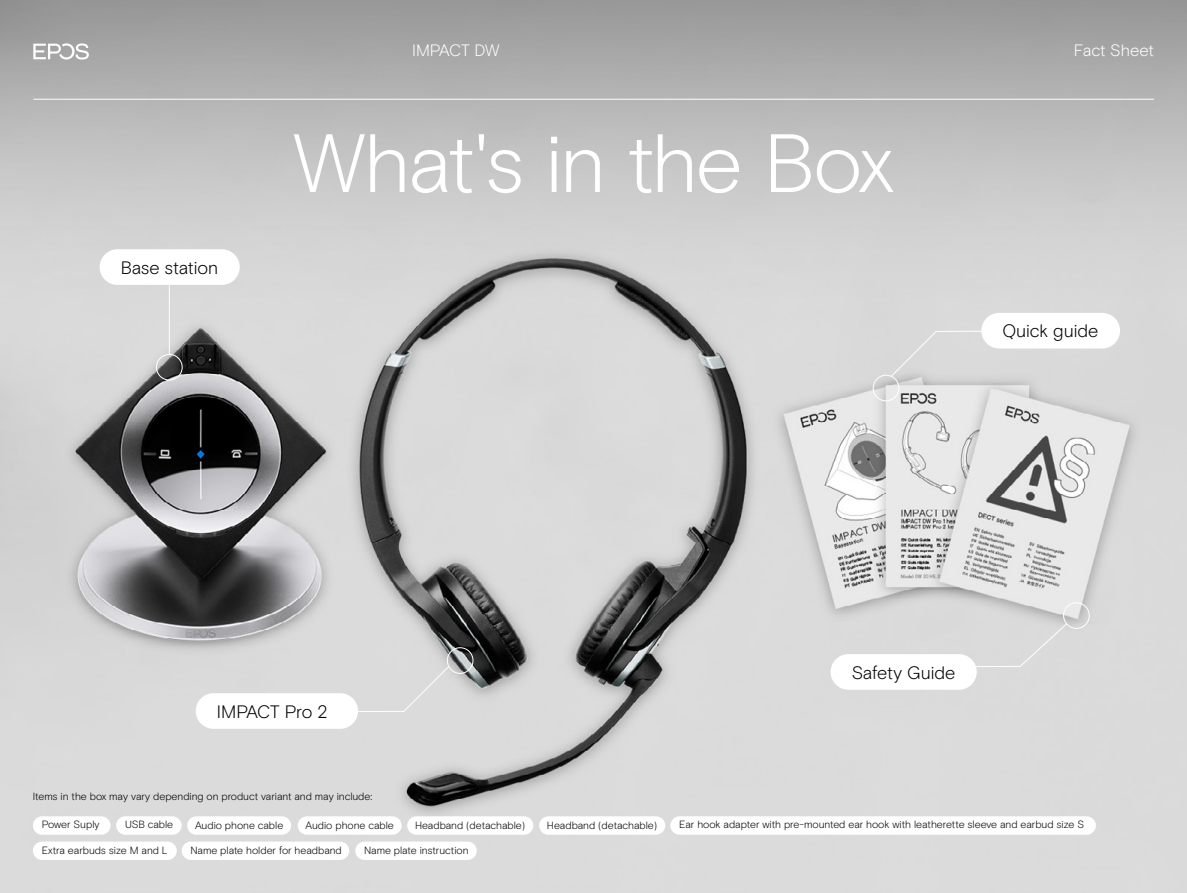
<style>
.page{position:relative;width:1187px;height:893px;background:#fff}
.page>*{position:absolute;margin:0;border:0;box-sizing:border-box;transform-origin:0 0}
.t1{font:300 82.5px "EPOS Basis";letter-spacing:-.035em;color:#fff}
.t2{font:300 18px "EPOS Basis";letter-spacing:-.005em;color:#000}
.t3{font:300 18px "EPOS Basis";letter-spacing:-.025em;color:#000}
.t4{font:300 16.5px "EPOS Basis";letter-spacing:-.01em;color:#fff}
.t5{font:300 10.5px "EPOS Basis";letter-spacing:-.005em;color:#000}
</style>
<div class="page">
<img style="left:0;top:0;width:1186px;height:893px">
<hr style="left:33px;top:99px;width:1120px;height:1px;background:#fff">
<svg style="left:33px;top:43px;width:56px;height:17px"></svg>
<div style="left:100px;top:249px;width:140px;height:36px;background:#fff;border-radius:18px"></div>
<div style="left:447px;top:647px;width:26px;height:27px;border:1px solid #fff;border-radius:50%"></div>
<div style="left:872px;top:375px;width:27px;height:26px;border:1px solid #fff;border-radius:50%"></div>
<div style="left:156px;top:354px;width:26px;height:26px;border:1px solid #fff;border-radius:50%"></div>
<div style="left:327px;top:665px;width:123px;height:47px;background:#dbdbdb"></div>
<div style="left:943px;top:623px;width:124px;height:44px;background:#dbdbdb"></div>
<div style="left:890px;top:330px;width:122px;height:47px;background:#dadada"></div>
<hr style="left:169px;top:278px;width:1px;height:76px;background:#fff">
<div style="left:830px;top:654px;width:146px;height:36px;background:#fff;border-radius:18px"></div>
<div style="left:1063px;top:602px;width:26px;height:27px;border:1px solid #fff;border-radius:50%"></div>
<div style="left:981px;top:313px;width:138px;height:35px;background:#fff;border-radius:18px"></div>
<div style="left:196px;top:693px;width:162px;height:36px;background:#fff;border-radius:18px"></div>
<div style="left:33px;top:816px;width:78px;height:19px;background:#fff;border-radius:9px"></div>
<div style="left:33px;top:841px;width:144px;height:19px;background:#fff;border-radius:9px"></div>
<div style="left:182px;top:841px;width:167px;height:19px;background:#fff;border-radius:9px"></div>
<div style="left:355px;top:841px;width:122px;height:19px;background:#fff;border-radius:9px"></div>
<div style="left:670px;top:816px;width:425px;height:19px;background:#fff;border-radius:9px"></div>
<div style="left:187px;top:816px;width:104px;height:19px;background:#fff;border-radius:9px"></div>
<div style="left:298px;top:816px;width:103px;height:19px;background:#fff;border-radius:9px"></div>
<div style="left:407px;top:816px;width:126px;height:19px;background:#fff;border-radius:9px"></div>
<div style="left:539px;top:816px;width:126px;height:19px;background:#fff;border-radius:9px"></div>
<div style="left:116px;top:816px;width:66px;height:19px;background:#fff;border-radius:9px"></div>
<h3 class="t4" style="left:412px;top:41px;width:89px">IMPACT DW</h3>
<h3 class="t4" style="left:1073px;top:41px;width:82px">Fact Sheet</h3>
<h2 class="t2" style="left:121px;top:257px;width:99px">Base station</h2>
<h1 class="t1" style="left:293px;top:115px;width:601px">What's in the Box</h1>
<h2 class="t2" style="left:1002px;top:320px;width:97px">Quick guide</h2>
<h2 class="t3" style="left:217px;top:701px;width:112px">IMPACT Pro 2</h2>
<p class="t5" style="left:33px;top:790px;width:341px">Items in the box may vary depending on product variant and may include:</p>
<h2 class="t2" style="left:851px;top:662px;width:105px">Safety Guide</h2>
<p class="t5" style="left:42px;top:819px;width:59px">Power Suply</p>
<p class="t5" style="left:42px;top:844px;width:127px">Extra earbuds size M and L</p>
<p class="t5" style="left:191px;top:844px;width:153px">Name plate holder for headband</p>
<p class="t5" style="left:364px;top:844px;width:106px">Name plate instruction</p>
<p class="t5" style="left:125px;top:819px;width:50px">USB cable</p>
<p class="t5" style="left:195px;top:819px;width:90px">Audio phone cable</p>
<p class="t5" style="left:305px;top:819px;width:90px">Audio phone cable</p>
<p class="t5" style="left:415px;top:819px;width:112px">Headband (detachable)</p>
<p class="t5" style="left:547px;top:819px;width:112px">Headband (detachable)</p>
<p class="t5" style="left:679px;top:819px;width:406px">Ear hook adapter with pre-mounted ear hook with leatherette sleeve and earbud size S</p>
</div>
